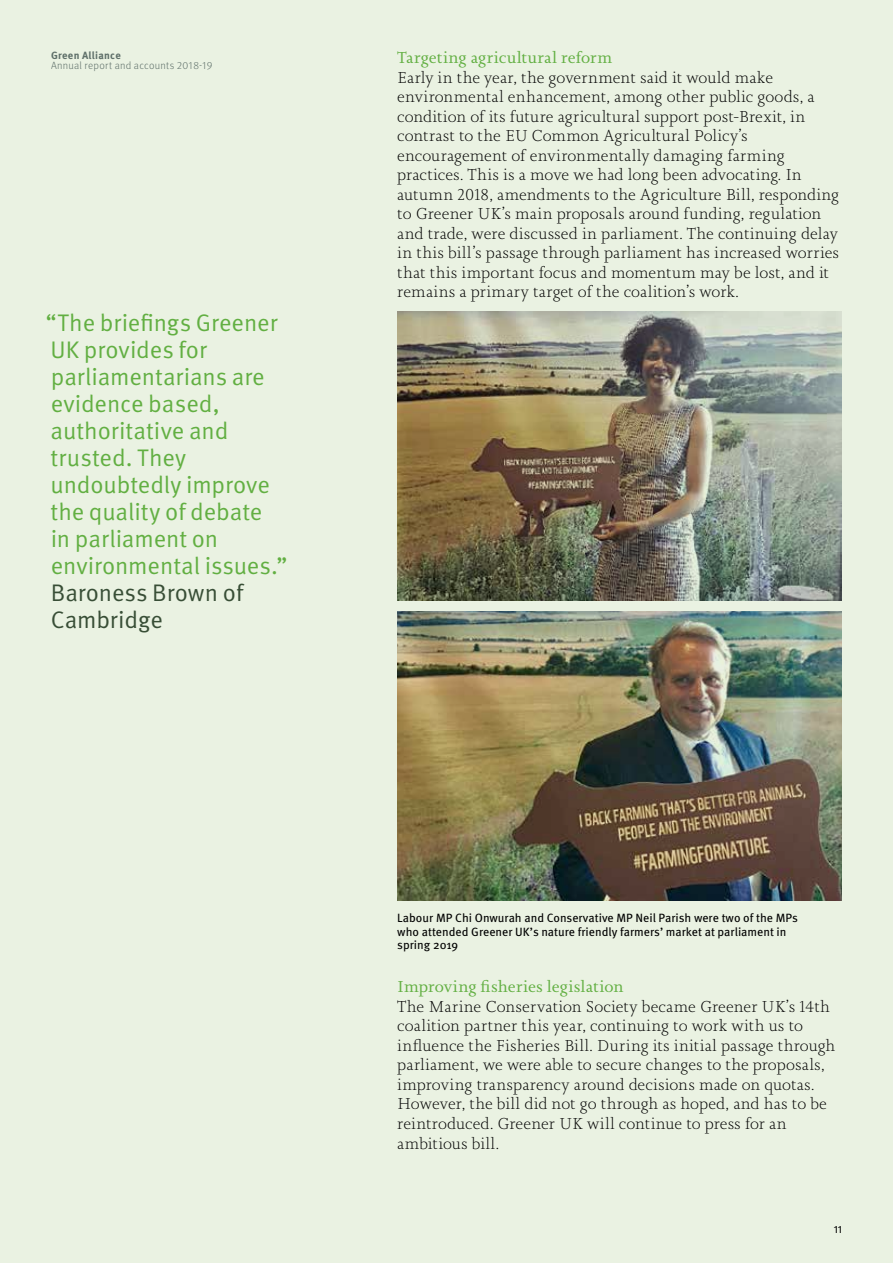
<style>
.page{position:relative;width:893px;height:1263px;background:#eaf2e2}
.page>*{position:absolute;margin:0;border:0;box-sizing:border-box;transform-origin:0 0}
.t1{font:24px/27px "Meta Pro Norm";letter-spacing:-.005em;color:#62af42}
.t2{font:24px/27px "Meta Pro Norm";letter-spacing:-.005em;color:#384e36}
.t3{font:300 16.5px/19.5px "Joanna Nova";letter-spacing:.005em;color:#000}
.t4{font:16.5px "Joanna Nova";letter-spacing:.005em;color:#62af42}
.t5{font:12px/13.5px "Meta OT";color:#000}
.t6{font:300 10.5px "Meta Pro";letter-spacing:.025em;color:#677677}
.t7{font:700 10.5px "Meta OT";letter-spacing:.025em;color:#677677}
.t8{font:10.5px "Meta OT";color:#000}
</style>
<div class="page">
<img style="left:397px;top:311px;width:445px;height:289px">
<img style="left:397px;top:611px;width:445px;height:290px">
<p class="t7" style="left:51px;top:49px;width:71px">Green Alliance</p>
<p class="t6" style="left:51px;top:58px;width:163px">Annual report and accounts 2018-19</p>
<h1 class="t1" style="left:46px;top:307px;width:244px">“The briefings Greener<br>UK provides for parliamentarians are evidence based, authoritative and trusted. They undoubtedly improve the quality of debate<br>in parliament on environmental issues.”</h1>
<h1 class="t2" style="left:51px;top:577px;width:194px">Baroness Brown of<br>Cambridge</h1>
<p class="t4" style="left:397px;top:47px;width:216px">Targeting agricultural reform</p>
<p class="t3" style="left:397px;top:67px;width:444px">Early in the year, the government said it would make environmental enhancement, among other public goods, a condition of its future agricultural support post-Brexit, in contrast to the EU Common Agricultural Policy’s encouragement of environmentally damaging farming practices. This is a move we had long been advocating. In autumn 2018, amendments to the Agriculture Bill, responding to Greener UK’s main proposals around funding, regulation and trade, were discussed in parliament. The continuing delay in this bill’s passage through parliament has increased worries that this important focus and momentum may be lost, and it remains a primary target of the coalition’s work.</p>
<p class="t5" style="left:397px;top:911px;width:402px">Labour MP Chi Onwurah and Conservative MP Neil Parish were two of the MPs who attended Greener UK’s nature friendly farmers’ market at parliament in spring 2019</p>
<p class="t4" style="left:397px;top:976px;width:228px">Improving fisheries legislation</p>
<p class="t3" style="left:397px;top:997px;width:439px">The Marine Conservation Society became Greener UK’s 14th coalition partner this year, continuing to work with us to influence the Fisheries Bill. During its initial passage through parliament, we were able to secure changes to the proposals, improving transparency around decisions made on quotas.<br>However, the bill did not go through as hoped, and has to be reintroduced. Greener UK will continue to press for an ambitious bill.</p>
<p class="t8" style="left:834px;top:1223px;width:10px">11</p>
</div>
